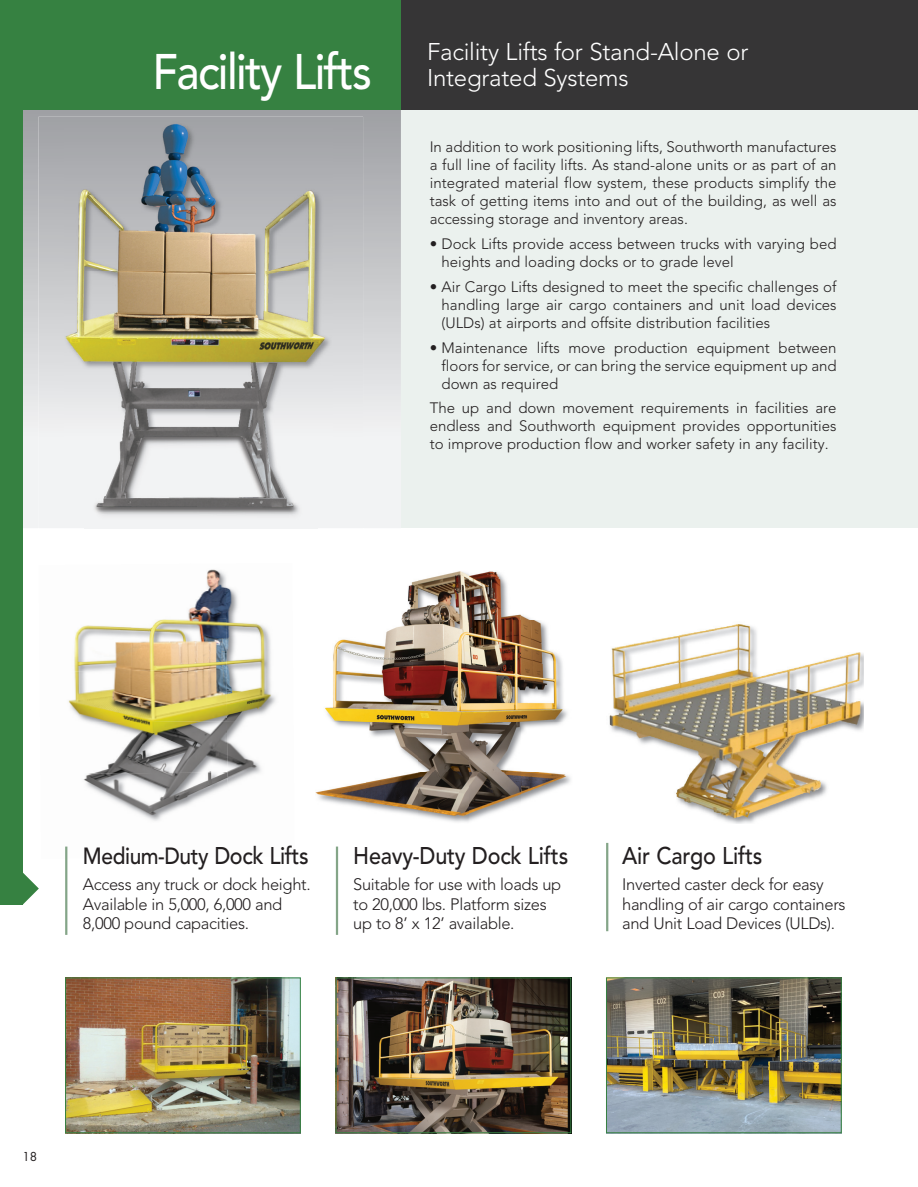
<style>
.page{position:relative;width:918px;height:1187px;background:#fff}
.page>*{position:absolute;margin:0;border:0;box-sizing:border-box;transform-origin:0 0}
.t1{font:500 49.5px "Avenir LT Std";letter-spacing:-.035em;color:#fff;scale:.9 1}
.t2{font:300 24px/25.5px "Avenir LT Std";letter-spacing:-.01em;color:#fff}
.t3{font:500 24px "Avenir LT Std";letter-spacing:-.01em;color:#231f20;scale:.9 1}
.t4{font:500 23.25px "Avenir LT Std";letter-spacing:-.02em;color:#231f20;scale:.9 1}
.t5{font:300 16.5px/19.5px "Avenir LT Std";letter-spacing:-.02em;color:#231f20}
.t6{font:300 15px/18px "Avenir LT Std";color:#231f20;text-align:justify}
.t7{font:12px "Futura Std";color:#231f20}
.s1{font-size:24px}
</style>
<div class="page">
<img style="left:188px;top:569px;width:37px;height:49px">
<img style="left:225px;top:575px;width:51px;height:145px">
<img style="left:69px;top:618px;width:158px;height:154px">
<img style="left:227px;top:720px;width:34px;height:66px">
<img style="left:83px;top:772px;width:145px;height:49px">
<img style="left:315px;top:571px;width:256px;height:251px">
<div style="left:401px;top:15px;width:516px;height:513px;background:#ebf1ee"></div>
<svg style="left:22px;top:110px;width:379px;height:418px"></svg>
<div style="left:0;top:0;width:401px;height:110px;background:#368141"></div>
<div style="left:401px;top:0;width:516px;height:110px;background:#363536"></div>
<img style="left:67px;top:979px;width:232px;height:152px">
<div style="left:65px;top:977px;width:236px;height:156px;border:1px solid #368141"></div>
<img style="left:608px;top:979px;width:231px;height:152px">
<div style="left:606px;top:977px;width:235px;height:156px;border:1px solid #368141"></div>
<img style="left:337px;top:979px;width:232px;height:152px">
<div style="left:335px;top:977px;width:236px;height:156px;border:1px solid #368141"></div>
<img style="left:39px;top:117px;width:324px;height:51px">
<img style="left:39px;top:168px;width:46px;height:360px">
<img style="left:317px;top:168px;width:46px;height:360px">
<div style="left:85px;top:520px;width:232px;height:8px;background:#f2f3f4"></div>
<img style="left:65px;top:123px;width:267px;height:397px">
<div style="left:0;top:102px;width:22px;height:803px;background:#368141"></div>
<svg style="left:22px;top:872px;width:17px;height:33px"></svg>
<hr style="left:65px;top:846px;width:2px;height:88px;background:#84a588">
<hr style="left:336px;top:846px;width:2px;height:88px;background:#84a588">
<hr style="left:606px;top:843px;width:2px;height:88px;background:#84a588">
<img style="left:609px;top:624px;width:254px;height:199px">
<h1 class="t1" style="left:152px;top:43px;width:245px">Facility Lifts</h1>
<h2 class="t2" style="left:427px;top:39px;width:323px">Facility Lifts for Stand-Alone or<br>Integrated Systems</h2>
<p class="t6" style="left:430px;top:138px;width:408px">In addition to work positioning lifts, Southworth manufactures a full line of facility lifts. As stand-alone units or as part of an integrated material flow system, these products simplify the task of getting items into and out of the building, as well as accessing storage and inventory areas.</p>
<p class="t6" style="left:441px;top:235px;width:396px;text-indent:-12px">• Dock Lifts provide access between trucks with varying bed heights and loading docks or to grade level</p>
<p class="t6" style="left:441px;top:278px;width:396px;text-indent:-12px">• Air Cargo Lifts designed to meet the specific challenges of handling large air cargo containers and unit load devices (ULDs) at airports and offsite distribution facilities</p>
<p class="t6" style="left:441px;top:338px;width:396px;text-indent:-12px">• Maintenance lifts move production equipment between floors for service, or can bring the service equipment up and down as required</p>
<p class="t6" style="left:430px;top:399px;width:408px">The up and down movement requirements in facilities are endless and Southworth equipment provides opportunities to improve production flow and worker safety in any facility.</p>
<h3 class="t4" style="left:83px;top:842px;width:252px">Medium-Duty <span class="s1">Dock Lifts</span></h3>
<p class="t5" style="left:83px;top:875px;width:229px">Access any truck or dock height.<br>Available in 5,000, 6,000 and<br>8,000 pound capacities.</p>
<h2 class="t3" style="left:353px;top:841px;width:240px">Heavy-Duty Dock Lifts</h2>
<p class="t5" style="left:353px;top:874px;width:210px">Suitable for use with loads up to 20,000 lbs. Platform sizes up to 8’ x 12’ available.</p>
<h2 class="t3" style="left:622px;top:841px;width:157px">Air Cargo Lifts</h2>
<p class="t5" style="left:622px;top:874px;width:225px">Inverted caster deck for easy handling of air cargo containers and Unit Load Devices (ULDs).</p>
<p class="t7" style="left:22px;top:1148px;width:16px">18</p>
</div>
